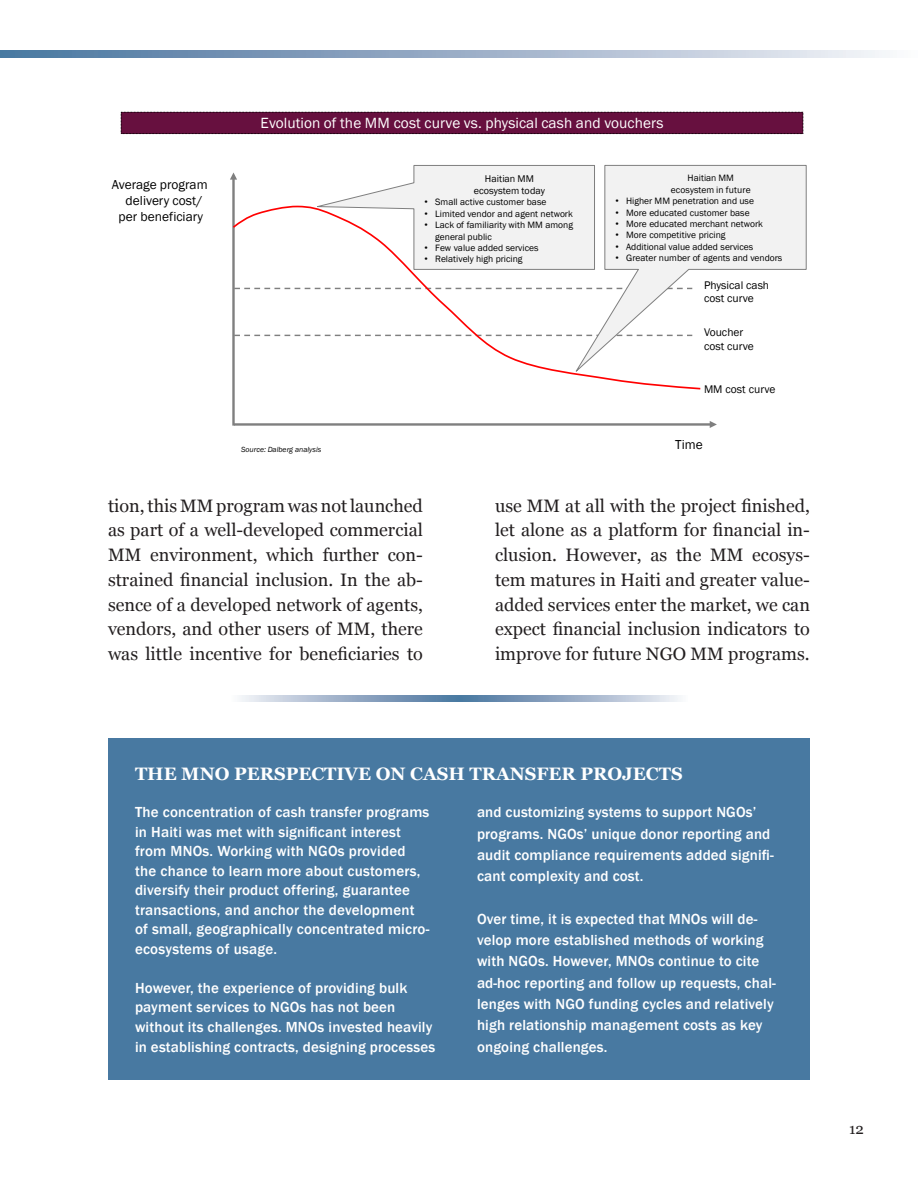
<style>
.page{position:relative;width:918px;height:1188px;background:#fff}
.page>*{position:absolute;margin:0;border:0;box-sizing:border-box;transform-origin:0 0}
.t1{font:18px/24.8px "Georgia";color:#231f20;text-align:justify}
.t2{font:700 18px "Georgia";color:#fff}
.t3{font:15.15px "Franklin Gothic";letter-spacing:.005em;color:#fff}
.t4{font:500 15px/19.5px "Franklin Gothic";letter-spacing:.01em;color:#fff}
.t5{font:15px "Georgia";color:#231f20}
.t6{font:13.35px "Franklin Gothic";letter-spacing:.005em;color:#000}
.t7{font:11.4px/13.6px "Franklin Gothic";color:#000}
.t8{font:10.05px/12px "Franklin Gothic";color:#000;text-align:center}
.t9{font:9.45px/11.4px "Franklin Gothic";color:#000}
.t10{font:italic 7.65px "Franklin Gothic";color:#000}
.s1{font-family:"Arial"}
</style>
<div class="page">
<svg style="left:0;top:50px;width:886px;height:7px;background:#99afc7"></svg>
<div style="left:108px;top:738px;width:702px;height:342px;background:#4879a1"></div>
<hr style="left:232px;top:178px;width:3px;height:248px;background:#7f7f7f">
<svg style="left:230px;top:172px;width:7px;height:8px"></svg>
<hr style="left:234px;top:423px;width:477px;height:3px;background:#7f7f7f">
<svg style="left:710px;top:421px;width:7px;height:7px"></svg>
<svg style="left:232px;top:205px;width:469px;height:185px"></svg>
<svg style="left:312px;top:165px;width:261px;height:105px"></svg>
<svg style="left:573px;top:165px;width:234px;height:210px"></svg>
<div style="left:121px;top:112px;width:682px;height:22px;background:#67103f"></div>
<div style="left:121px;top:112px;width:682px;height:22px;border:1px dashed #000"></div>
<svg style="left:240px;top:696px;width:440px;height:6px;background:#99afc7"></svg>
<p class="t6" style="left:112px;top:176px;width:97px">Average program</p>
<p class="t6" style="left:125px;top:192px;width:79px">delivery cost/</p>
<p class="t6" style="left:119px;top:208px;width:86px">per beneficiary</p>
<p class="t3" style="left:261px;top:114px;width:405px">Evolution of the MM cost curve vs. physical cash and vouchers</p>
<p class="t10" style="left:241px;top:445px;width:82px">Source: Dalberg analysis</p>
<p class="t8" style="left:474px;top:173px;width:73px">Haitian MM ecosystem today</p>
<p class="t9" style="left:424px;top:197px;width:124px"><span class="s1">•</span> Small active customer base</p>
<p class="t9" style="left:424px;top:208px;width:150px"><span class="s1">•</span> Limited vendor and agent network</p>
<p class="t9" style="left:435px;top:220px;width:139px;text-indent:-11px"><span class="s1">•</span> Lack of familiarity with MM among general public</p>
<p class="t9" style="left:424px;top:242px;width:116px"><span class="s1">•</span> Few value added services</p>
<p class="t9" style="left:424px;top:254px;width:100px"><span class="s1">•</span> Relatively high pricing</p>
<p class="t9" style="left:671px;top:173px;width:81px;text-align:center">Haitian MM ecosystem in future</p>
<p class="t9" style="left:615px;top:196px;width:140px"><span class="s1">•</span> Higher MM penetration and use</p>
<p class="t9" style="left:615px;top:207px;width:136px"><span class="s1">•</span> More educated customer base</p>
<p class="t9" style="left:615px;top:218px;width:149px"><span class="s1">•</span> More educated merchant network</p>
<p class="t9" style="left:615px;top:230px;width:112px"><span class="s1">•</span> More competitive pricing</p>
<p class="t9" style="left:615px;top:241px;width:139px"><span class="s1">•</span> Additional value added services</p>
<p class="t9" style="left:615px;top:253px;width:168px"><span class="s1">•</span> Greater number of agents and vendors</p>
<p class="t7" style="left:704px;top:278px;width:67px">Physical cash cost curve</p>
<p class="t7" style="left:704px;top:326px;width:51px">Voucher cost curve</p>
<p class="t7" style="left:704px;top:382px;width:73px">MM cost curve</p>
<p class="t6" style="left:675px;top:436px;width:29px">Time</p>
<p class="t1" style="left:108px;top:493px;width:316px">tion, this MM program was not launched as part of a well-developed commercial MM environment, which further con&shy;strained financial inclusion. In the ab&shy;sence of a developed network of agents, vendors, and other users of MM, there was little incentive for beneficiaries to</p>
<p class="t1" style="left:495px;top:493px;width:317px">use MM at all with the project finished, let alone as a platform for financial in&shy;clusion. However, as the MM ecosys&shy;tem matures in Haiti and greater value&shy;added services enter the market, we can expect financial inclusion indicators to improve for future NGO MM programs.</p>
<p class="t2" style="left:135px;top:762px;width:549px">THE MNO PERSPECTIVE ON CASH TRANSFER PROJECTS</p>
<p class="t4" style="left:135px;top:803px;width:296px">The concentration of cash transfer programs in Haiti was met with significant interest from MNOs. Working with NGOs provided the chance to learn more about customers, diversify their product offering, guarantee transactions, and anchor the development of small, geographically concentrated micro&shy;ecosystems of usage.</p>
<p class="t4" style="left:135px;top:978px;width:302px">However, the experience of providing bulk payment services to NGOs has not been without its challenges. MNOs invested heavily in establishing contracts, designing processes</p>
<p class="t4" style="left:477px;top:802px;width:298px;line-height:21.3px">and customizing systems to support NGOs’ programs. NGOs’ unique donor reporting and audit compliance requirements added signifi&shy;cant complexity and cost.</p>
<p class="t4" style="left:477px;top:908px;width:300px;line-height:21.3px">Over time, it is expected that MNOs will de&shy;velop more established methods of working with NGOs. However, MNOs continue to cite ad-hoc reporting and follow up requests, chal&shy;lenges with NGO funding cycles and relatively high relationship management costs as key ongoing challenges.</p>
<p class="t5" style="left:849px;top:1119px;width:16px">12</p>
</div>
